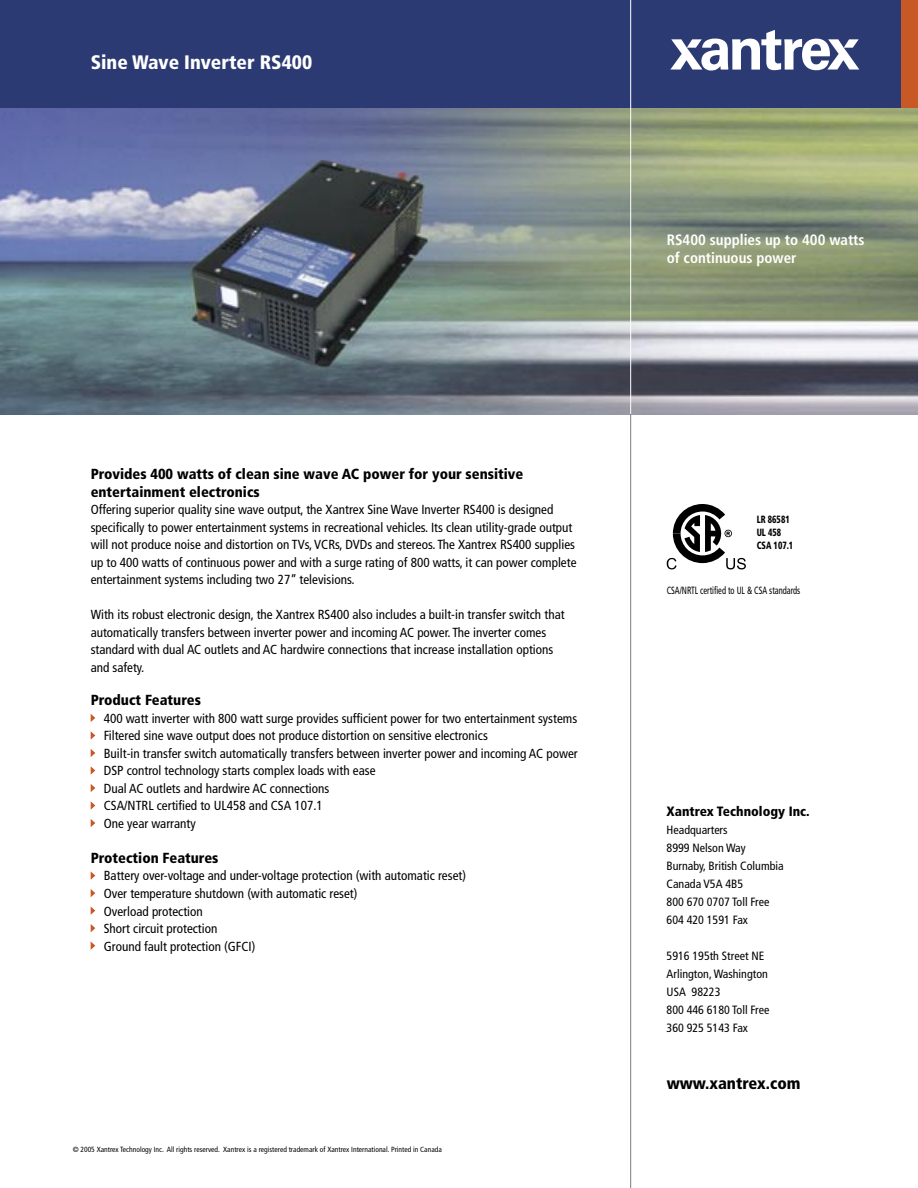
<style>
.page{position:relative;width:918px;height:1188px;background:#fff}
.page>*{position:absolute;margin:0;border:0;box-sizing:border-box;transform-origin:0 0}
.page_header{font:900 condensed 19.5px "Frutiger";color:#fff}
.web_site{font:900 condensed 16.5px "Frutiger";color:#000}
.paragraph_header{font:700 condensed 15px/18px "Frutiger";color:#fff}
.paragraph_header-2{font:900 condensed 14.55px "Frutiger";color:#000}
.body_text{font:900 condensed 14.55px "Frutiger";color:#000}
.address_header{font:900 condensed 13.5px "Frutiger";color:#000}
.paragraph_header-3{font:condensed 13.2px/17.5px "Frutiger";color:#000}
.body_text-2{font:condensed 13.2px/17.5px "Frutiger";color:#000}
.address_body{font:condensed 12px/18px "Frutiger";color:#000}
.Image_Caption{font:condensed 10.5px "Frutiger";color:#000;scale:.8 1}
.Image_Caption-2{font:900 condensed 10.5px "Frutiger";color:#000;scale:.8 1}
.t1{font:condensed 7.5px "Frutiger";color:#000}
</style>
<div class="page">
<img style="left:0;top:108px;width:918px;height:306px">
<div style="left:0;top:0;width:918px;height:108px;background:#2c3a73"></div>
<hr style="left:630px;top:414px;width:1px;height:774px;background:#7c7c7c">
<hr style="left:630px;top:0;width:1px;height:414px;background:#fff">
<div style="left:901px;top:0;width:17px;height:108px;background:#c95827"></div>
<svg style="left:670px;top:30px;width:189px;height:41px"></svg>
<svg style="left:91px;top:714px;width:4px;height:8px"></svg>
<svg style="left:91px;top:731px;width:4px;height:9px"></svg>
<svg style="left:91px;top:749px;width:4px;height:8px"></svg>
<svg style="left:91px;top:766px;width:4px;height:9px"></svg>
<svg style="left:91px;top:784px;width:4px;height:8px"></svg>
<svg style="left:91px;top:801px;width:4px;height:9px"></svg>
<svg style="left:91px;top:819px;width:4px;height:8px"></svg>
<svg style="left:91px;top:872px;width:4px;height:8px"></svg>
<svg style="left:91px;top:889px;width:4px;height:8px"></svg>
<svg style="left:91px;top:907px;width:4px;height:8px"></svg>
<svg style="left:91px;top:924px;width:4px;height:8px"></svg>
<svg style="left:91px;top:942px;width:4px;height:8px"></svg>
<svg style="left:667px;top:504px;width:79px;height:65px"></svg>
<p class="page_header" style="left:91px;top:50px;width:223px">Sine Wave Inverter RS400</p>
<p class="paragraph_header-2" style="left:91px;top:465px;width:434px">Provides 400 watts of clean sine wave AC power for your sensitive</p>
<p class="paragraph_header-2" style="left:91px;top:483px;width:171px">entertainment electronics</p>
<p class="paragraph_header-3" style="left:91px;top:501px;width:487px">Offering superior quality sine wave output, the Xantrex Sine Wave Inverter RS400 is designed specifically to power entertainment systems in recreational vehicles. Its clean utility-grade output will not produce noise and distortion on TVs, VCRs, DVDs and stereos. The Xantrex RS400 supplies up to 400 watts of continuous power and with a surge rating of 800 watts, it can power complete entertainment systems including two 27” televisions.</p>
<p class="paragraph_header-3" style="left:91px;top:606px;width:475px">With its robust electronic design, the Xantrex RS400 also includes a built-in transfer switch that automatically transfers between inverter power and incoming AC power. The inverter comes standard with dual AC outlets and AC hardwire connections that increase installation options and safety.</p>
<p class="body_text" style="left:91px;top:691px;width:112px">Product Features</p>
<p class="body_text-2" style="left:104px;top:710px;width:476px">400 watt inverter with 800 watt surge provides sufficient power for two entertainment systems Filtered sine wave output does not produce distortion on sensitive electronics<br>Built-in transfer switch automatically transfers between inverter power and incoming AC power DSP control technology starts complex loads with ease<br>Dual AC outlets and hardwire AC connections<br>CSA/NTRL certified to UL458 and CSA 107.1<br>One year warranty</p>
<p class="body_text" style="left:91px;top:849px;width:129px">Protection Features</p>
<p class="body_text-2" style="left:104px;top:867px;width:364px">Battery over-voltage and under-voltage protection (with automatic reset)<br>Over temperature shutdown (with automatic reset)<br>Overload protection<br>Short circuit protection<br>Ground fault protection (GFCI)</p>
<p class="t1" style="left:73px;top:1145px;width:371px">© 2005 Xantrex Technology Inc. All rights reserved. Xantrex is a registered trademark of Xantrex International. Printed in Canada</p>
<p class="paragraph_header" style="left:667px;top:231px;width:200px">RS400 supplies up to 400 watts of continuous power</p>
<p class="Image_Caption-2" style="left:757px;top:513px;width:43px">LR 86581</p>
<p class="Image_Caption-2" style="left:757px;top:526px;width:32px">UL 458</p>
<p class="Image_Caption-2" style="left:757px;top:539px;width:47px">CSA 107.1</p>
<p class="Image_Caption" style="left:667px;top:584px;width:169px">CSA/NRTL certified to UL &amp; CSA standards</p>
<p class="address_header" style="left:667px;top:803px;width:145px">Xantrex Technology Inc.</p>
<p class="address_body" style="left:667px;top:821px;width:63px">Headquarters</p>
<p class="address_body" style="left:667px;top:839px;width:81px">8999 Nelson Way</p>
<p class="address_body" style="left:667px;top:857px;width:119px">Burnaby, British Columbia</p>
<p class="address_body" style="left:667px;top:875px;width:78px">Canada V5A 4B5</p>
<p class="address_body" style="left:667px;top:893px;width:104px">800 670 0707 Toll Free</p>
<p class="address_body" style="left:667px;top:911px;width:83px">604 420 1591 Fax</p>
<p class="address_body" style="left:667px;top:947px;width:103px">5916 195th Street NE<br>Arlington, Washington<br>USA 98223</p>
<p class="address_body" style="left:667px;top:1001px;width:104px">800 446 6180 Toll Free</p>
<p class="address_body" style="left:667px;top:1019px;width:83px">360 925 5143 Fax</p>
<p class="web_site" style="left:667px;top:1073px;width:136px">www.xantrex.com</p>
</div>
